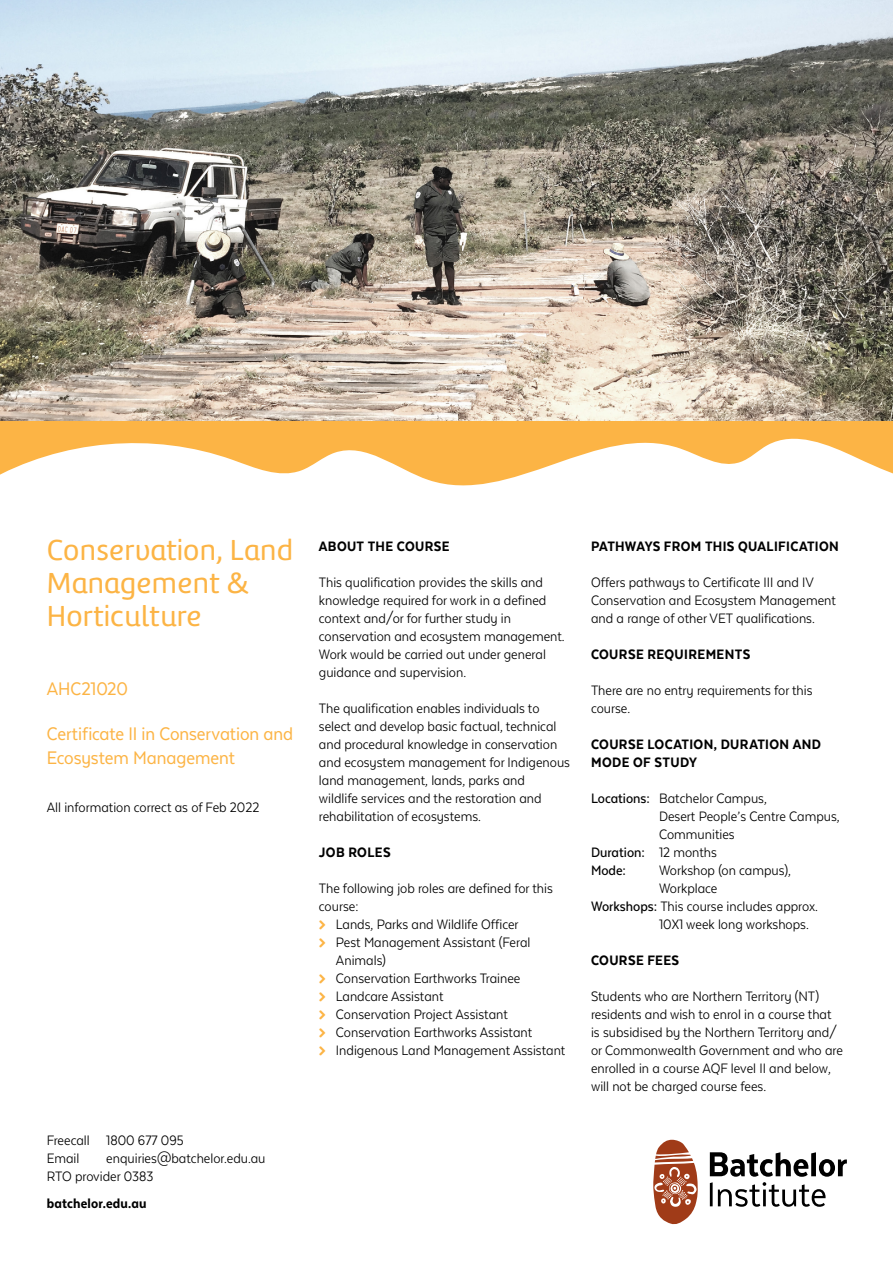
<style>
.page{position:relative;width:893px;height:1263px;background:#fff}
.page>*{position:absolute;margin:0;border:0;box-sizing:border-box;transform-origin:0 0}
.t1{font:30px/33px "Amelia Rounded UP Regular";letter-spacing:.01em;color:#fcb445}
.t2{font:21px/45px "Texta Narrow Alt";letter-spacing:-.005em;color:#fcb445}
.t3{font:15.75px/18px "Texta Narrow Alt";color:#000}
.t4{font:800 15.75px/18px "Texta Narrow Alt";letter-spacing:.025em;color:#000}
.t5{font:500 15.75px "Texta Narrow Alt";color:#000}
.s1{font-weight:500}
.s2{font-weight:400}
</style>
<div class="page">
<svg style="left:0;top:421px;width:893px;height:65px;fill:#fcb445"></svg>
<img style="left:0;top:0;width:893px;height:421px">
<svg style="left:653px;top:1140px;width:45px;height:84px"></svg>
<svg style="left:710px;top:1152px;width:137px;height:55px"></svg>
<h1 class="t1" style="left:47px;top:533px;width:248px">Conservation, Land<br>Management &amp;<br>Horticulture</h1>
<h2 class="t2" style="left:47px;top:666px;width:248px">AHC21020<br>Certificate II in Conservation and</h2>
<h2 class="t2" style="left:47px;top:735px;width:190px">Ecosystem Management</h2>
<p class="t3" style="left:47px;top:798px;width:214px">All information correct as of Feb 2022</p>
<p class="t3" style="left:47px;top:1131px;width:138px">Freecall 1800 677 095<br>Email</p>
<p class="t3" style="left:47px;top:1149px;width:220px;text-indent:60px">enquiries@batchelor.edu.au<br>RTO provider 0383</p>
<p class="t4" style="left:47px;top:1194px;width:101px">batchelor.edu.au</p>
<p class="t4" style="left:319px;top:537px;width:132px">ABOUT THE COURSE</p>
<p class="t3" style="left:319px;top:573px;width:247px">This qualification provides the skills and knowledge required for work in a defined context and/or for further study in conservation and ecosystem management.<br>Work would be carried out under general guidance and supervision.</p>
<p class="t3" style="left:319px;top:699px;width:253px">The qualification enables individuals to select and develop basic factual, technical and procedural knowledge in conservation and ecosystem management for Indigenous land management, lands, parks and<br>wildlife services and the restoration and rehabilitation of ecosystems.</p>
<p class="t4" style="left:319px;top:843px;width:73px">JOB ROLES</p>
<p class="t3" style="left:319px;top:879px;width:235px">The following job roles are defined for this</p>
<p class="t3" style="left:319px;top:897px;width:41px">course:</p>
<p class="t3" style="left:336px;top:915px;width:184px">Lands, Parks and Wildlife Officer</p>
<p class="t3" style="left:336px;top:933px;width:196px">Pest Management Assistant (Feral</p>
<p class="t3" style="left:336px;top:951px;width:51px">Animals)</p>
<p class="t3" style="left:336px;top:969px;width:186px">Conservation Earthworks Trainee</p>
<p class="t3" style="left:336px;top:987px;width:109px">Landcare Assistant</p>
<p class="t3" style="left:336px;top:1005px;width:173px">Conservation Project Assistant</p>
<p class="t3" style="left:336px;top:1023px;width:198px">Conservation Earthworks Assistant</p>
<p class="t3" style="left:336px;top:1041px;width:231px">Indigenous Land Management Assistant</p>
<p class="t4" style="left:591px;top:537px;width:249px">PATHWAYS FROM THIS QUALIFICATION</p>
<p class="t3" style="left:591px;top:573px;width:246px">Offers pathways to Certificate III and IV<br>Conservation and Ecosystem Management and a range of other VET qualifications.</p>
<p class="t4" style="left:591px;top:645px;width:161px">COURSE REQUIREMENTS</p>
<p class="t3" style="left:591px;top:681px;width:223px">There are no entry requirements for this course.</p>
<p class="t4" style="left:591px;top:735px;width:232px">COURSE LOCATION, DURATION AND<br>MODE OF STUDY</p>
<p class="t3" style="left:591px;top:789px;width:177px"><span class="s1">Locations:</span> Batchelor Campus,</p>
<p class="t3" style="left:659px;top:807px;width:182px">Desert People’s Centre Campus,</p>
<p class="t3" style="left:659px;top:825px;width:77px">Communities</p>
<p class="t5" style="left:591px;top:844px;width:127px">Duration: <span class="s2">12 months</span></p>
<p class="t5" style="left:591px;top:862px;width:36px">Mode:</p>
<p class="t3" style="left:659px;top:861px;width:133px">Workshop (on campus),</p>
<p class="t3" style="left:659px;top:879px;width:60px">Workplace</p>
<p class="t3" style="left:591px;top:897px;width:228px"><span class="s1">Workshops:</span> This course includes approx.</p>
<p class="t3" style="left:659px;top:915px;width:151px">10X1 week long workshops.</p>
<p class="t4" style="left:591px;top:951px;width:90px">COURSE FEES</p>
<p class="t3" style="left:591px;top:987px;width:253px">Students who are Northern Territory (NT) residents and wish to enrol in a course that is subsidised by the Northern Territory and/ or Commonwealth Government and who are enrolled in a course AQF level II and below, will not be charged course fees.</p>
</div>
